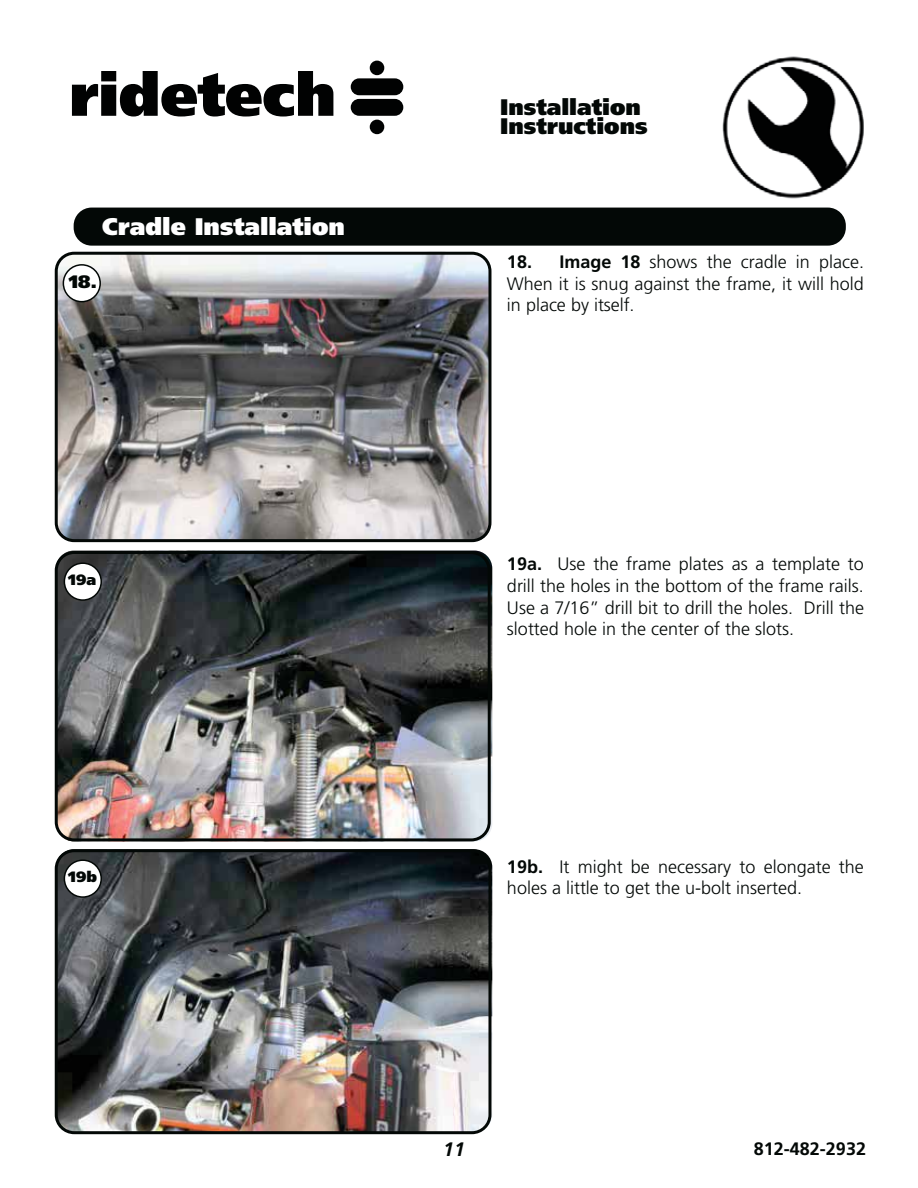
<style>
.page{position:relative;width:918px;height:1188px;background:#fff}
.page>*{position:absolute;margin:0;border:0;box-sizing:border-box;transform-origin:0 0}
.t1{font:900 24px "Frutiger LT Pro";color:#fff}
.t2{font:900 22.5px/19.5px "Frutiger LT Pro";color:#030806}
.t3{font:italic 700 19.5px "Frutiger LT Pro";color:#030806}
.t4{font:300 18px/21.6px "Frutiger LT Pro";color:#030806;text-align:justify}
.t5{font:700 18px "Frutiger LT Pro";color:#030806}
.t6{font:900 18px "Frutiger LT Pro";color:#030806}
.t7{font:900 15px "Frutiger LT Pro";color:#030806}
.s1{font-weight:700}
</style>
<div class="page">
<img style="left:722px;top:56px;width:142px;height:143px">
<svg style="left:72px;top:71px;width:261px;height:46px"></svg>
<div style="left:351px;top:78px;width:52px;height:17px;background:#010202;border-radius:8px"></div>
<div style="left:351px;top:99px;width:52px;height:17px;background:#010202;border-radius:8px"></div>
<div style="left:370px;top:61px;width:14px;height:14px;background:#010202;border-radius:50%"></div>
<div style="left:370px;top:120px;width:14px;height:14px;background:#010202;border-radius:50%"></div>
<img style="left:56px;top:849px;width:436px;height:283px;border-radius:18px">
<img style="left:56px;top:551px;width:436px;height:290px;border-radius:18px">
<img style="left:56px;top:252px;width:435px;height:290px;border-radius:18px">
<div style="left:55px;top:252px;width:436px;height:290px;border:3px solid #030806;border-radius:18px"></div>
<div style="left:74px;top:208px;width:772px;height:38px;background:#030806;border-radius:18px"></div>
<div style="left:55px;top:551px;width:436px;height:290px;border:3px solid #030806;border-radius:18px"></div>
<div style="left:55px;top:849px;width:436px;height:285px;border:3px solid #030806;border-radius:18px"></div>
<div style="left:63px;top:265px;width:37px;height:37px;background:#fff;border-radius:50%"></div>
<div style="left:63px;top:264px;width:38px;height:38px;border:2px solid #030806;border-radius:50%"></div>
<div style="left:64px;top:563px;width:37px;height:37px;background:#fff;border-radius:50%"></div>
<div style="left:64px;top:562px;width:38px;height:39px;border:2px solid #030806;border-radius:50%"></div>
<div style="left:64px;top:860px;width:37px;height:37px;background:#fff;border-radius:50%"></div>
<div style="left:64px;top:859px;width:38px;height:39px;border:2px solid #030806;border-radius:50%"></div>
<h1 class="t1" style="left:102px;top:216px;width:244px">Cradle Installation</h1>
<p class="t6" style="left:69px;top:274px;width:30px">18.</p>
<p class="t7" style="left:68px;top:574px;width:29px">19a</p>
<p class="t7" style="left:68px;top:871px;width:30px">19b</p>
<p class="t2" style="left:500px;top:98px;width:149px">Installation<br>Instructions</p>
<p class="t4" style="left:507px;top:252px;width:359px"><span class="s1">18. Image 18</span> shows the cradle in place.<br>When it is snug against the frame, it will hold in place by itself.</p>
<p class="t4" style="left:507px;top:554px;width:359px"><span class="s1">19a.</span> Use the frame plates as a template to drill the holes in the bottom of the frame rails.<br>Use a 7/16” drill bit to drill the holes. Drill the slotted hole in the center of the slots.</p>
<p class="t4" style="left:507px;top:857px;width:358px"><span class="s1">19b.</span> It might be necessary to elongate the holes a little to get the u-bolt inserted.</p>
<p class="t3" style="left:443px;top:1141px;width:23px">11</p>
<p class="t5" style="left:754px;top:1141px;width:114px">812-482-2932</p>
</div>
